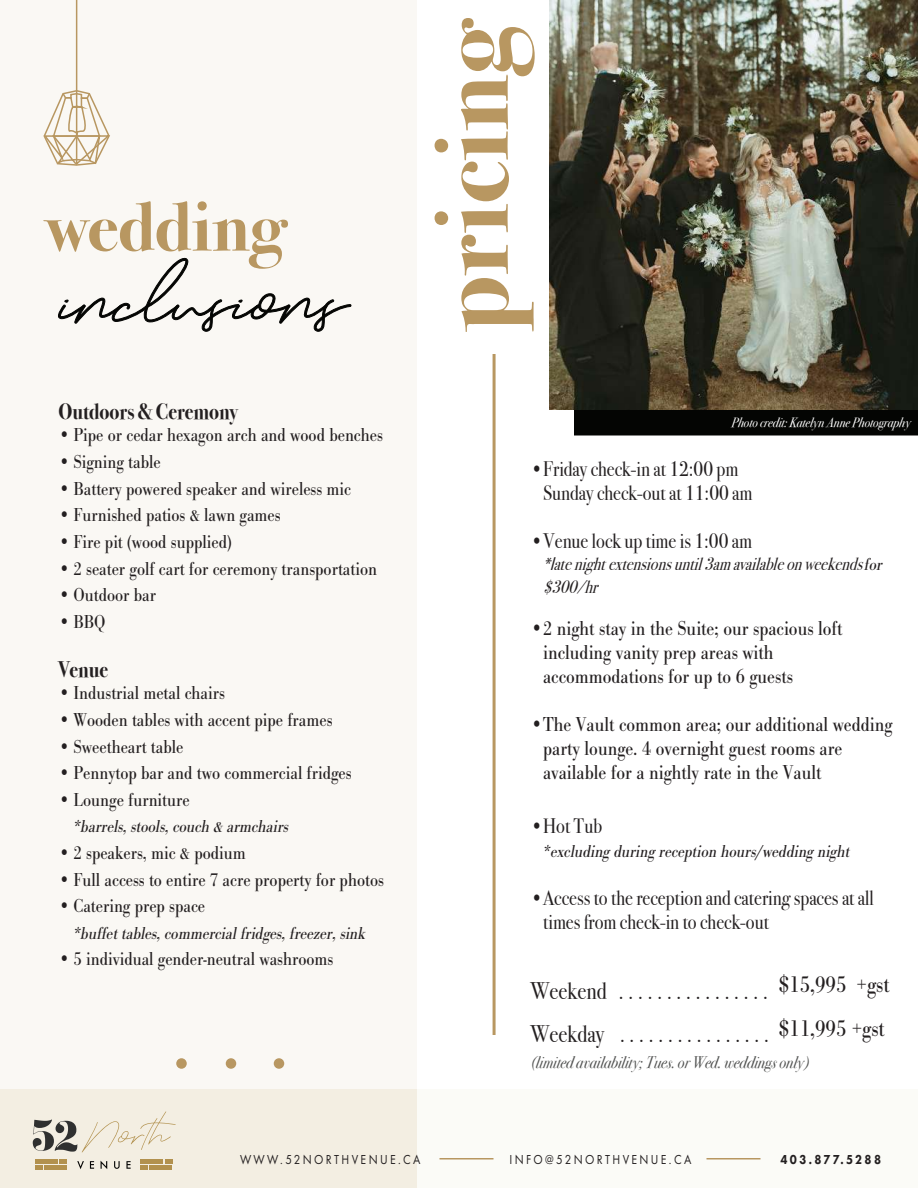
<style>
.page{position:relative;width:918px;height:1188px;background:#fff}
.page>*{position:absolute;margin:0;border:0;box-sizing:border-box;transform-origin:0 0}
.t1{font:700 103.95px "Bodoni Svty Two ITCTT";color:#b89761}
.t2{font:700 89.4px "Serenity";color:#040503}
.t3{font:700 70.05px "Bodoni Svty Two ITCTT";color:#b89761}
.t4{font:24px/43.5px "Bodoni Svty Two ITCTT";color:#231f20;scale:.87 1}
.t5{font:24px/43.5px "Bodoni URW";color:#231f20;scale:.87 1}
.t6{font:700 22.5px "Bodoni Svty Two ITCTT";color:#231f20;scale:.87 1}
.t7{font:21px/24px "Bodoni URW";color:#231f20;scale:.87 1}
.t8{font:21px/24px "Bodoni Svty Two ITCTT";color:#231f20;scale:.87 1}
.t9{font:19.5px "Bodoni URW";color:#231f20;scale:.87 1}
.t10{font:italic 18px "Bodoni URW";color:#231f20;scale:.87 1}
.t11{font:italic 18px/23.4px "Bodoni Svty Two ITCTT";color:#231f20;scale:.87 1}
.t12{font:italic 16.8px "Bodoni Svty Two ITCTT";color:#535453;scale:.87 1}
.t13{font:13.5px "Futura PT";letter-spacing:.2em;color:#231f20;scale:.87 1}
.t14{font:italic 13.5px "Bodoni Svty Two ITCTT";color:#fff;scale:.87 1}
.t15{font:800 13.5px "Futura PT";letter-spacing:.2em;color:#231f20;scale:.87 1}
.s1{font-family:"Bodoni Svty Two ITCTT"}
.s2{font-family:"Myriad Pro"}
.s3{font-family:"Bodoni URW"}
</style>
<div class="page">
<div style="left:574px;top:410px;width:344px;height:25px;background:#040503"></div>
<div style="left:417px;top:1089px;width:501px;height:99px;background:#fbfbf7"></div>
<div style="left:0;top:0;width:417px;height:1188px;background:#faf8f4"></div>
<div style="left:0;top:1089px;width:417px;height:99px;background:#f3eee2"></div>
<svg style="left:43px;top:0;width:67px;height:166px"></svg>
<hr style="left:493px;top:354px;width:3px;height:681px;background:#b89761">
<svg style="left:33px;top:1111px;width:143px;height:41px"></svg>
<svg style="left:77px;top:1161px;width:7px;height:8px"></svg>
<svg style="left:90px;top:1161px;width:4px;height:8px"></svg>
<svg style="left:101px;top:1161px;width:6px;height:8px"></svg>
<svg style="left:114px;top:1161px;width:6px;height:8px"></svg>
<svg style="left:126px;top:1161px;width:5px;height:8px"></svg>
<div style="left:35px;top:1159px;width:23px;height:5px;background:#b2914e"></div>
<hr style="left:44px;top:1166px;width:23px;height:4px;background:#b2914e">
<svg style="left:60px;top:1159px;width:7px;height:5px"></svg>
<svg style="left:35px;top:1166px;width:7px;height:4px"></svg>
<div style="left:140px;top:1159px;width:23px;height:5px;background:#b2914e"></div>
<hr style="left:150px;top:1166px;width:22px;height:4px;background:#b2914e">
<svg style="left:165px;top:1159px;width:7px;height:5px"></svg>
<svg style="left:140px;top:1166px;width:8px;height:4px"></svg>
<div style="left:176px;top:1058px;width:11px;height:11px;background:#b89761;border-radius:50%"></div>
<div style="left:226px;top:1058px;width:10px;height:11px;background:#b89761;border-radius:50%"></div>
<div style="left:274px;top:1058px;width:10px;height:11px;background:#b89761;border-radius:50%"></div>
<svg style="left:58px;top:257px;width:293px;height:75px"></svg>
<hr style="left:440px;top:1158px;width:54px;height:2px;background:#b89761">
<hr style="left:706px;top:1158px;width:54px;height:2px;background:#b89761">
<img style="left:549px;top:0;width:369px;height:410px">
<h3 class="t3" style="left:46px;top:169px;width:240px">wedding</h3>
<h2 class="t2" style="left:64px;top:250px;width:288px">inclusions</h2>
<p class="t6" style="left:58px;top:393px;width:207px">Outdoors &amp; Ceremony</p>
<p class="t9" style="left:58px;top:423px;width:374px"><span class="s1">•</span> Pipe or cedar hexagon arch and wood benches</p>
<p class="t9" style="left:58px;top:450px;width:119px"><span class="s1">•</span> Signing table</p>
<p class="t9" style="left:58px;top:477px;width:338px"><span class="s1">•</span> Battery powered speaker and wireless mic</p>
<p class="t9" style="left:58px;top:503px;width:257px"><span class="s1">•</span> Furnished patios &amp; lawn games</p>
<p class="t9" style="left:58px;top:530px;width:201px"><span class="s1">•</span> Fire pit (wood supplied)</p>
<p class="t9" style="left:58px;top:557px;width:368px"><span class="s1">•</span> 2 seater golf cart for ceremony transportation</p>
<p class="t9" style="left:58px;top:584px;width:114px"><span class="s1">•</span> Outdoor bar</p>
<p class="t9" style="left:58px;top:610px;width:56px"><span class="s1">•</span> BBQ</p>
<p class="t6" style="left:58px;top:651px;width:59px">Venue</p>
<p class="t9" style="left:58px;top:681px;width:193px"><span class="s1">•</span> Industrial metal chairs</p>
<p class="t9" style="left:58px;top:708px;width:316px"><span class="s1">•</span> Wooden tables with accent pipe frames</p>
<p class="t9" style="left:58px;top:735px;width:145px"><span class="s1">•</span> Sweetheart table</p>
<p class="t9" style="left:58px;top:761px;width:338px"><span class="s1">•</span> Pennytop bar and two commercial fridges</p>
<p class="t9" style="left:58px;top:788px;width:152px"><span class="s1">•</span> Lounge furniture</p>
<p class="t10" style="left:73px;top:816px;width:250px">*barrels, stools, couch &amp; armchairs</p>
<p class="t9" style="left:58px;top:841px;width:217px"><span class="s1">•</span> 2 speakers, mic &amp; podium</p>
<p class="t9" style="left:58px;top:868px;width:376px"><span class="s1">•</span> Full access to entire 7 acre property for photos</p>
<p class="t9" style="left:58px;top:894px;width:170px"><span class="s1">•</span> Catering prep space</p>
<p class="t10" style="left:73px;top:922px;width:338px">*buffet tables, commercial fridges, freezer, sink</p>
<p class="t9" style="left:58px;top:947px;width:317px"><span class="s1">•</span> 5 individual gender-neutral washrooms</p>
<h1 class="t1" style="left:387px;top:331px;width:316px;rotate:-90deg">pricing</h1>
<p class="t14" style="left:731px;top:411px;width:208px">Photo credit: Katelyn Anne Photography</p>
<p class="t8" style="left:543px;top:455px;width:242px;text-indent:-13px">•Friday check-in at 12:00 pm<br>Sunday check-out at 11:00 am</p>
<p class="t8" style="left:531px;top:527px;width:256px">•Venue lock up time is 1:00 am</p>
<p class="t11" style="left:543px;top:550px;width:392px"><span class="s2">*l</span>atenight extensionsuntil3amavailableonweekends<span class="s3">f o r </span>$300/hr</p>
<p class="t7" style="left:543px;top:617px;width:346px;text-indent:-13px"><span class="s1">•</span>2 night stay in the Suite; our spacious loft including vanity prep areas with accommodations for up to 6 guests</p>
<p class="t7" style="left:543px;top:713px;width:403px;text-indent:-13px"><span class="s1">•</span>The Vault common area; our additional wedding party lounge. 4 overnight guest rooms are available for a nightly rate in the Vault</p>
<p class="t8" style="left:531px;top:812px;width:84px">•Hot Tub</p>
<p class="t10" style="left:543px;top:840px;width:355px">*excluding during reception hours/wedding night</p>
<p class="t8" style="left:543px;top:884px;width:382px;text-indent:-13px">•Access to the reception and catering spaces at all times from check-in to check-out</p>
<p class="t4" style="left:531px;top:966px;width:276px">Weekend ................<br>Weekday ................</p>
<p class="t5" style="left:779px;top:963px;width:129px">$15,995 +gst $11,995 +gst</p>
<p class="t12" style="left:531px;top:1048px;width:321px">(limited availability; Tues. or Wed. weddings only)</p>
<p class="t13" style="left:240px;top:1151px;width:209px">WWW.52NORTHVENUE.CA</p>
<p class="t13" style="left:509px;top:1151px;width:211px">INFO@52NORTHVENUE.CA</p>
<p class="t15" style="left:780px;top:1151px;width:117px">403.877.5288</p>
</div>
